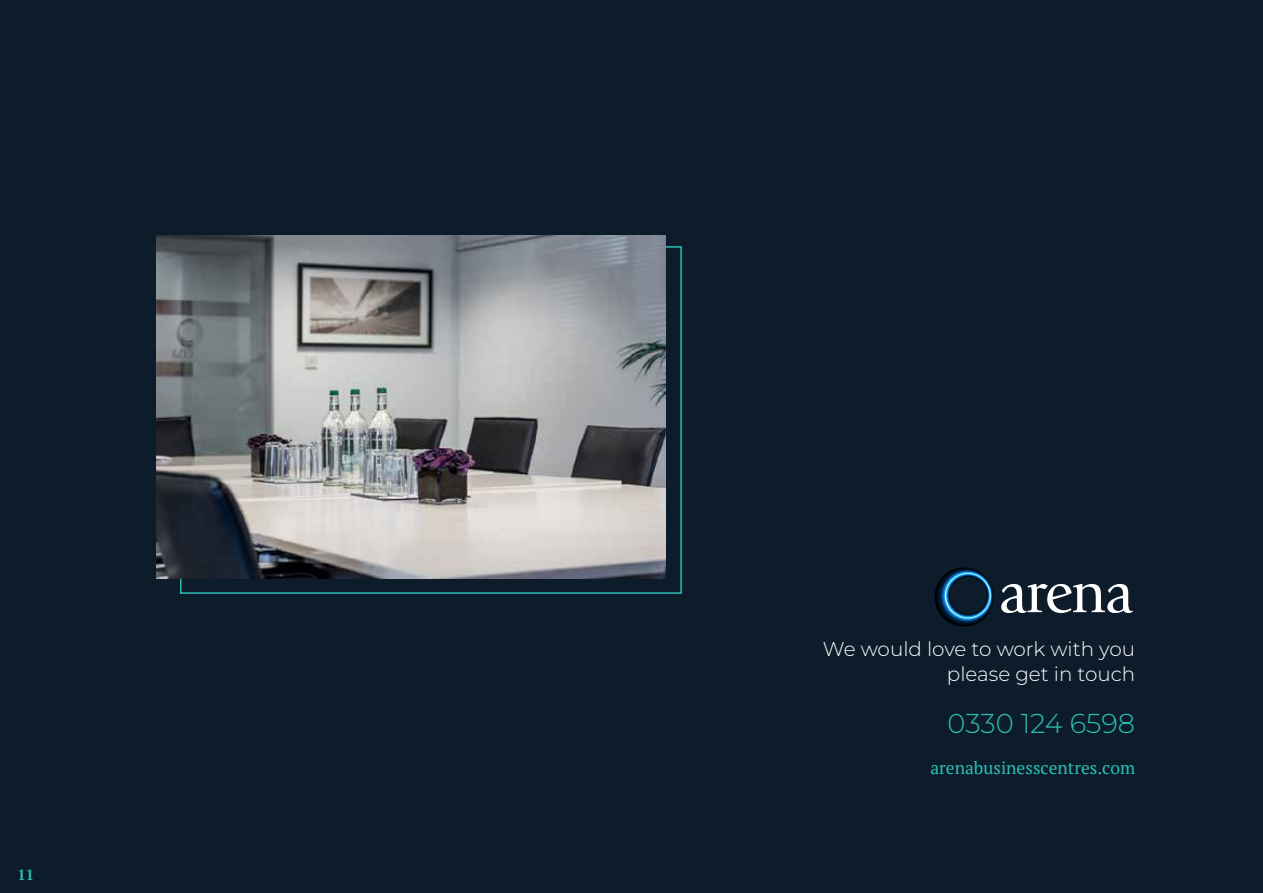
<style>
.page{position:relative;width:1263px;height:893px;background:#0d1c2a}
.page>*{position:absolute;margin:0;border:0;box-sizing:border-box;transform-origin:0 0}
.t1{font:100 27.3px "Montserrat";color:#2bbfb4}
.t2{font:100 19.95px/25.7px "Montserrat";color:#fff;text-align:right}
.t3{font:17.4px "PT Serif";color:#2bbfb4}
.t4{font:700 14.7px "PT Serif";color:#2bbfb4}
</style>
<div class="page">
<svg style="left:934px;top:567px;width:199px;height:60px"></svg>
<img style="left:157px;top:235px;width:509px;height:343px">
<p class="t4" style="left:18px;top:865px;width:18px">11</p>
<p class="t2" style="left:823px;top:635px;width:314px">We would love to work with you please get in touch</p>
<h1 class="t1" style="left:948px;top:705px;width:189px">0330 124 6598</h1>
<p class="t3" style="left:930px;top:756px;width:206px">arenabusinesscentres.com</p>
</div>
